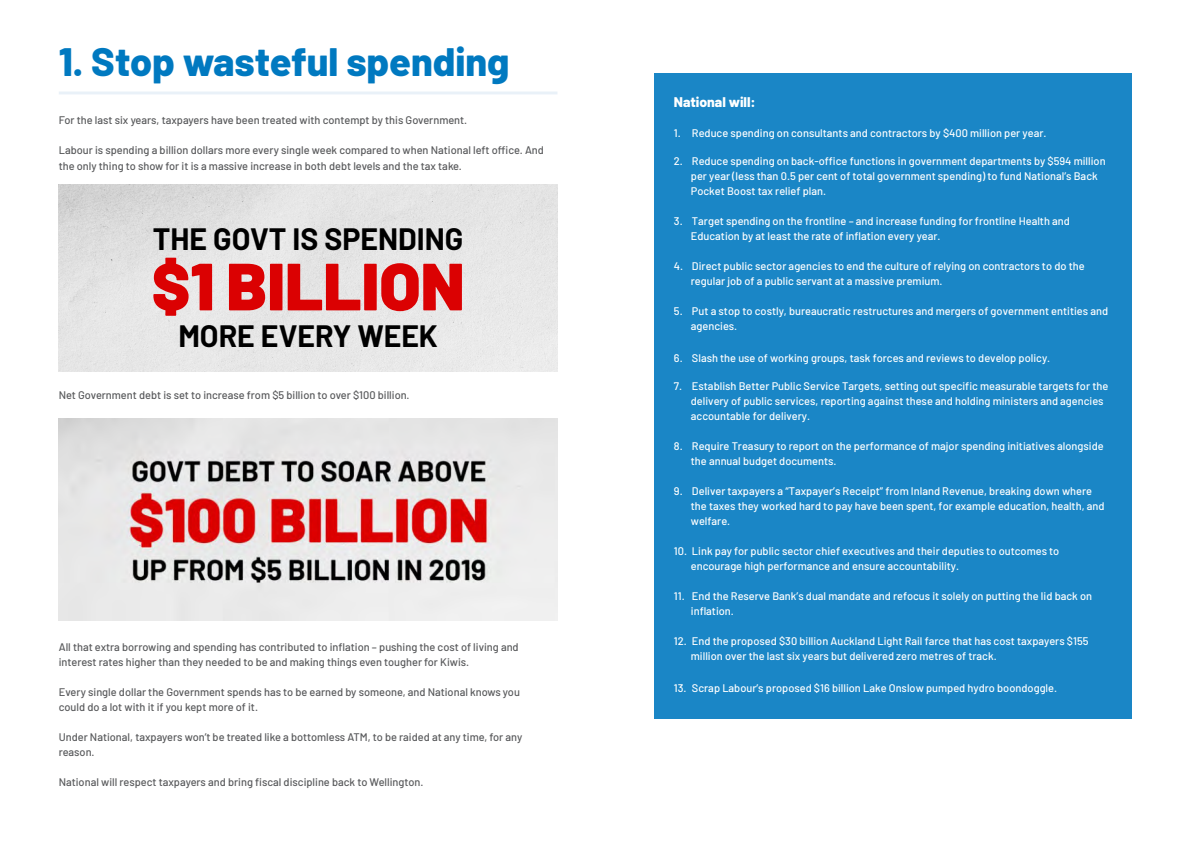
<style>
.page{position:relative;width:1191px;height:842px;background:#fff}
.page>*{position:absolute;margin:0;border:0;box-sizing:border-box;transform-origin:0 0}
.t1{font:900 66.6px "Barlow";color:#db0102}
.t2{font:800 39.6px "Barlow";color:#0079c0}
.t3{font:700 30.2px "Barlow";color:#000}
.t4{font:800 14px "Barlow";color:#fff}
.t5{font:500 11px/15px "Barlow";color:#fff}
.t6{font:500 11px/15px "Barlow";color:#58595b}
</style>
<div class="page">
<img style="left:59px;top:185px;width:498px;height:186px">
<img style="left:59px;top:418px;width:498px;height:203px">
<div style="left:654px;top:73px;width:478px;height:646px;background:#1a86c6"></div>
<hr style="left:59px;top:91px;width:498px;height:3px;background:#4b8cca">
<h2 class="t2" style="left:59px;top:33px;width:452px">1. Stop wasteful spending</h2>
<p class="t6" style="left:59px;top:112px;width:410px">For the last six years, taxpayers have been treated with contempt by this Government.</p>
<p class="t6" style="left:59px;top:142px;width:486px;line-height:16px">Labour is spending a billion dollars more every single week compared to when National left office. And the only thing to show for it is a massive increase in both debt levels and the tax take.</p>
<h3 class="t3" style="left:153px;top:217px;width:312px">THE GOVT IS SPENDING</h3>
<h1 class="t1" style="left:152px;top:236px;width:314px">$1 BILLION</h1>
<h3 class="t3" style="left:178px;top:314px;width:261px">MORE EVERY WEEK</h3>
<p class="t6" style="left:59px;top:386px;width:352px">Net Government debt is set to increase from $5 billion to over $100 billion.</p>
<p class="t6" style="left:59px;top:638px;width:461px">All that extra borrowing and spending has contributed to inflation – pushing the cost of living and interest rates higher than they needed to be and making things even tougher for Kiwis.</p>
<p class="t6" style="left:59px;top:683px;width:463px">Every single dollar the Government spends has to be earned by someone, and National knows you could do a lot with it if you kept more of it.</p>
<p class="t6" style="left:59px;top:728px;width:465px">Under National, taxpayers won’t be treated like a bottomless ATM, to be raided at any time, for any reason.</p>
<p class="t6" style="left:59px;top:773px;width:366px">National will respect taxpayers and bring fiscal discipline back to Wellington.</p>
<p class="t4" style="left:674px;top:91px;width:83px">National will:</p>
<p class="t5" style="left:674px;top:125px;width:374px">1. Reduce spending on consultants and contractors by $400 million per year.</p>
<p class="t5" style="left:691px;top:153px;width:416px;text-indent:-17px">2. Reduce spending on back-office functions in government departments by $594 million per year (less than 0.5 per cent of total government spending) to fund National’s Back<br>Pocket Boost tax relief plan.</p>
<p class="t5" style="left:691px;top:213px;width:380px;text-indent:-17px">3. Target spending on the frontline – and increase funding for frontline Health and<br>Education by at least the rate of inflation every year.</p>
<p class="t5" style="left:691px;top:258px;width:395px;text-indent:-17px">4. Direct public sector agencies to end the culture of relying on contractors to do the regular job of a public servant at a massive premium.</p>
<p class="t5" style="left:691px;top:303px;width:419px;text-indent:-17px">5. Put a stop to costly, bureaucratic restructures and mergers of government entities and agencies.</p>
<p class="t5" style="left:674px;top:350px;width:378px">6. Slash the use of working groups, task forces and reviews to develop policy.</p>
<p class="t5" style="left:691px;top:378px;width:419px;text-indent:-17px">7. Establish Better Public Service Targets, setting out specific measurable targets for the delivery of public services, reporting against these and holding ministers and agencies accountable for delivery.</p>
<p class="t5" style="left:691px;top:438px;width:414px;text-indent:-17px">8. Require Treasury to report on the performance of major spending initiatives alongside the annual budget documents.</p>
<p class="t5" style="left:691px;top:483px;width:415px;text-indent:-17px">9. Deliver taxpayers a “Taxpayer’s Receipt” from Inland Revenue, breaking down where the taxes they worked hard to pay have been spent, for example education, health, and welfare.</p>
<p class="t5" style="left:691px;top:543px;width:370px;text-indent:-17px">10. Link pay for public sector chief executives and their deputies to outcomes to encourage high performance and ensure accountability.</p>
<p class="t5" style="left:691px;top:588px;width:403px;text-indent:-17px">11. End the Reserve Bank’s dual mandate and refocus it solely on putting the lid back on inflation.</p>
<p class="t5" style="left:691px;top:633px;width:399px;text-indent:-17px">12. End the proposed $30 billion Auckland Light Rail farce that has cost taxpayers $155 million over the last six years but delivered zero metres of track.</p>
<p class="t5" style="left:674px;top:680px;width:385px">13. Scrap Labour’s proposed $16 billion Lake Onslow pumped hydro boondoggle.</p>
</div>
